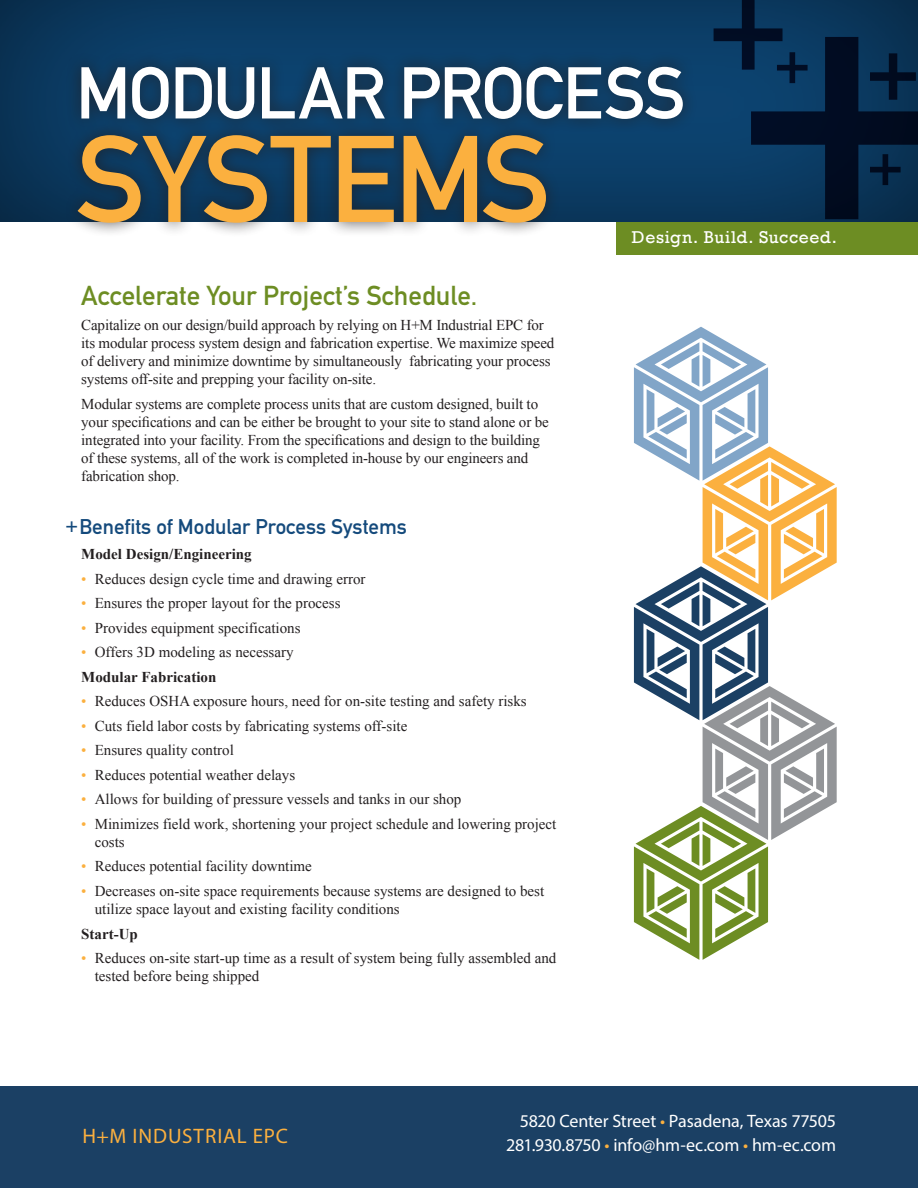
<style>
.page{position:relative;width:918px;height:1188px;background:#fff}
.page>*{position:absolute;margin:0;border:0;box-sizing:border-box;transform-origin:0 0}
.t1{font:120.9px "DIN Mittelschrift Std";letter-spacing:-.015em;color:#fbb03f}
.t2{font:72px "DIN Mittelschrift Std";letter-spacing:-.03em;color:#fff}
.t3{font:27px "DIN Mittelschrift Std";color:#6d8d23}
.t4{font:21px "DIN Mittelschrift Std";color:#144a7c}
.t5{font:21px "Myriad Pro";letter-spacing:.04em;color:#fbb03f}
.t6{font:18px/24px "Myriad Pro";letter-spacing:-.015em;color:#fff;text-align:right}
.t7{font:17.55px "Rockwell";letter-spacing:.035em;color:#fff}
.t8{font:15px/18px "Times New Roman";color:#231f20}
.t9{font:700 15px "Times New Roman";color:#231f20}
.s1{color:#fbb03f}
</style>
<div class="page">
<div style="left:617px;top:222px;width:301px;height:33px;background:#6d8d23"></div>
<div style="left:0;top:0;width:918px;height:222px;background:#231f20;opacity:.75"></div>
<svg style="left:714px;top:0;width:204px;height:219px;background:#072b4c"></svg>
<div style="left:65px;top:52px;width:633px;height:186px;background:#231f20;opacity:.75"></div>
<div style="left:0;top:1086px;width:918px;height:102px;background:#1b4064"></div>
<svg style="left:634px;top:327px;width:203px;height:633px"></svg>
<p class="t2" style="left:76px;top:51px;width:611px">MODULAR PROCESS</p>
<p class="t1" style="left:76px;top:109px;width:476px">SYSTEMS</p>
<p class="t3" style="left:81px;top:280px;width:398px">Accelerate Your Project’s Schedule.</p>
<p class="t8" style="left:81px;top:316px;width:475px">Capitalize on our design/build approach by relying on H+M Industrial EPC for its modular process system design and fabrication expertise. We maximize speed of delivery and minimize downtime by simultaneously fabricating your process systems off-site and prepping your facility on-site.</p>
<p class="t8" style="left:81px;top:395px;width:469px">Modular systems are complete process units that are custom designed, built to your specifications and can be either be brought to your site to stand alone or be integrated into your facility. From the specifications and design to the building of these systems, all of the work is completed in-house by our engineers and fabrication shop.</p>
<p class="t4" style="left:65px;top:512px;width:14px">+</p>
<p class="t4" style="left:79px;top:514px;width:329px">Benefits of Modular Process Systems</p>
<p class="t9" style="left:81px;top:544px;width:172px">Model Design/Engineering</p>
<p class="t8" style="left:81px;top:570px;width:286px"><span class="s1">•</span> Reduces design cycle time and drawing error</p>
<p class="t8" style="left:81px;top:594px;width:261px"><span class="s1">•</span> Ensures the proper layout for the process</p>
<p class="t8" style="left:81px;top:618px;width:221px"><span class="s1">•</span> Provides equipment specifications</p>
<p class="t8" style="left:81px;top:643px;width:214px"><span class="s1">•</span> Offers 3D modeling as necessary</p>
<p class="t9" style="left:81px;top:667px;width:137px">Modular Fabrication</p>
<p class="t8" style="left:81px;top:692px;width:447px"><span class="s1">•</span> Reduces OSHA exposure hours, need for on-site testing and safety risks</p>
<p class="t8" style="left:81px;top:717px;width:328px"><span class="s1">•</span> Cuts field labor costs by fabricating systems off-site</p>
<p class="t8" style="left:81px;top:741px;width:154px"><span class="s1">•</span> Ensures quality control</p>
<p class="t8" style="left:81px;top:766px;width:215px"><span class="s1">•</span> Reduces potential weather delays</p>
<p class="t8" style="left:81px;top:790px;width:382px"><span class="s1">•</span> Allows for building of pressure vessels and tanks in our shop</p>
<p class="t8" style="left:95px;top:815px;width:463px;text-indent:-14px"><span class="s1">•</span> Minimizes field work, shortening your project schedule and lowering project costs</p>
<p class="t8" style="left:81px;top:857px;width:232px"><span class="s1">•</span> Reduces potential facility downtime</p>
<p class="t8" style="left:95px;top:882px;width:451px;text-indent:-14px"><span class="s1">•</span> Decreases on-site space requirements because systems are designed to best utilize space layout and existing facility conditions</p>
<p class="t9" style="left:81px;top:923px;width:58px">Start-Up</p>
<p class="t8" style="left:95px;top:949px;width:463px;text-indent:-14px"><span class="s1">•</span> Reduces on-site start-up time as a result of system being fully assembled and tested before being shipped</p>
<p class="t7" style="left:632px;top:227px;width:207px">Design. Build. Succeed.</p>
<p class="t5" style="left:83px;top:1123px;width:207px">H+M INDUSTRIAL EPC</p>
<p class="t6" style="left:506px;top:1109px;width:331px">5820 Center Street <span class="s1">•</span> Pasadena, Texas 77505<br>281.930.8750 <span class="s1">•</span> info@hm-ec.com <span class="s1">•</span> hm-ec.com</p>
</div>
